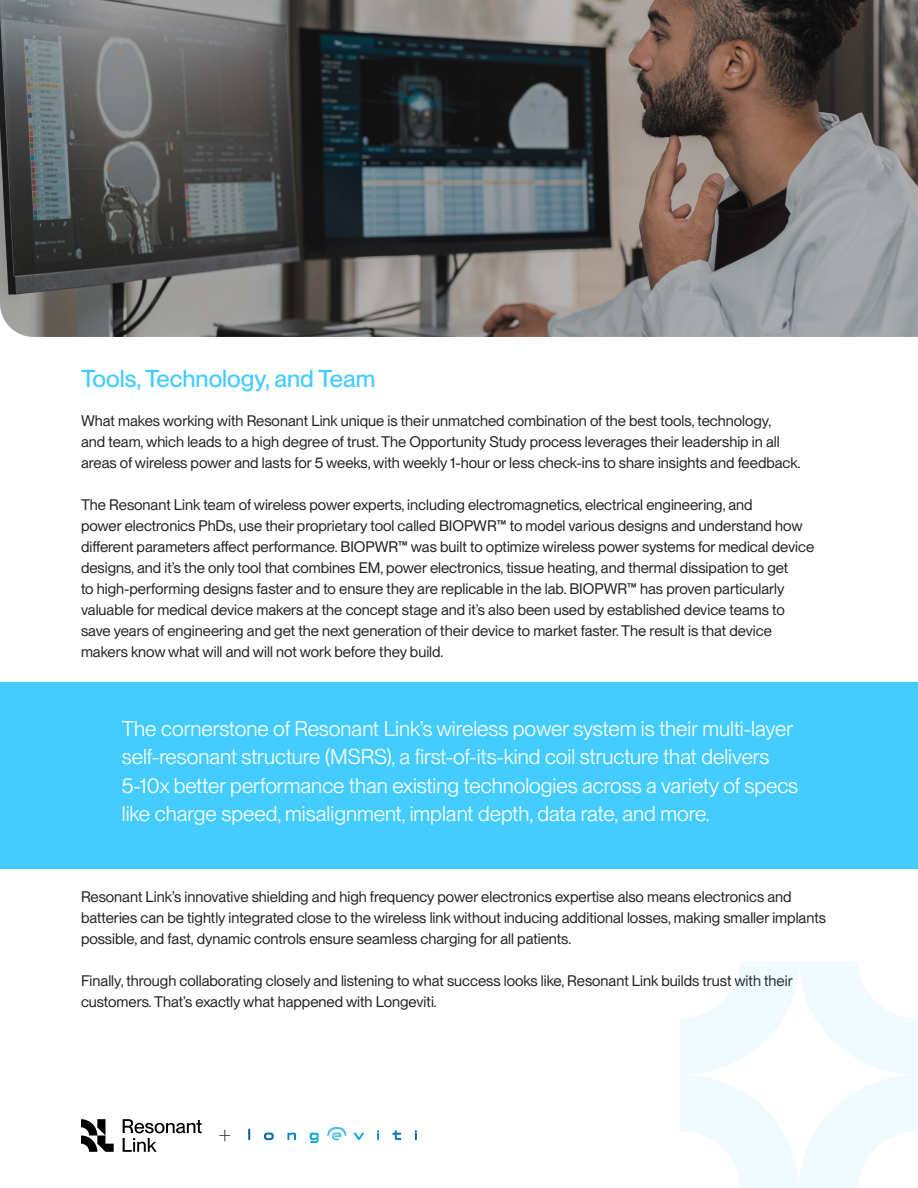
<style>
.page{position:relative;width:918px;height:1188px;background:#fff}
.page>*{position:absolute;margin:0;border:0;box-sizing:border-box;transform-origin:0 0}
.t1{font:100 26.1px "PP Neue Montreal";color:#231f20}
.t2{font:500 24px "PP Neue Montreal";color:#45ccff}
.t3{font:21px/28.5px "PP Neue Montreal";color:#fff}
.t4{font:15px/21px "PP Neue Montreal";color:#231f20}
</style>
<div class="page">
<svg style="left:0;top:0;width:918px;height:337px;background:#656362"></svg>
<div style="left:0;top:682px;width:918px;height:186px;background:#45ccff"></div>
<svg style="left:680px;top:962px;width:238px;height:226px;fill:#f0fbff"></svg>
<svg style="left:327px;top:1127px;width:19px;height:14px"></svg>
<svg style="left:392px;top:1130px;width:9px;height:10px"></svg>
<svg style="left:353px;top:1133px;width:11px;height:7px"></svg>
<svg style="left:248px;top:1129px;width:2px;height:11px"></svg>
<svg style="left:264px;top:1132px;width:10px;height:8px"></svg>
<svg style="left:287px;top:1132px;width:9px;height:8px"></svg>
<svg style="left:309px;top:1132px;width:10px;height:11px"></svg>
<svg style="left:415px;top:1130px;width:2px;height:10px"></svg>
<svg style="left:377px;top:1130px;width:2px;height:10px"></svg>
<svg style="left:81px;top:1119px;width:121px;height:33px"></svg>
<p class="t2" style="left:81px;top:364px;width:296px">Tools, Technology, and Team</p>
<p class="t4" style="left:81px;top:410px;width:721px">What makes working with Resonant Link unique is their unmatched combination of the best tools, technology,<br>and team, which leads to a high degree of trust. The Opportunity Study process leverages their leadership in all areas of wireless power and lasts for 5 weeks, with weekly 1-hour or less check-ins to share insights and feedback.</p>
<p class="t4" style="left:81px;top:494px;width:735px">The Resonant Link team of wireless power experts, including electromagnetics, electrical engineering, and<br>power electronics PhDs, use their proprietary tool called BIOPWR™ to model various designs and understand how different parameters affect performance. BIOPWR™ was built to optimize wireless power systems for medical device designs, and it’s the only tool that combines EM, power electronics, tissue heating, and thermal dissipation to get<br>to high-performing designs faster and to ensure they are replicable in the lab. BIOPWR™ has proven particularly valuable for medical device makers at the concept stage and it’s also been used by established device teams to save years of engineering and get the next generation of their device to market faster. The result is that device makers know what will and will not work before they build.</p>
<p class="t3" style="left:122px;top:714px;width:678px">The cornerstone of Resonant Link’s wireless power system is their multi-layer self-resonant structure (MSRS), a first-of-its-kind coil structure that delivers 5-10x better performance than existing technologies across a variety of specs like charge speed, misalignment, implant depth, data rate, and more.</p>
<p class="t4" style="left:81px;top:886px;width:746px">Resonant Link’s innovative shielding and high frequency power electronics expertise also means electronics and batteries can be tightly integrated close to the wireless link without inducing additional losses, making smaller implants possible, and fast, dynamic controls ensure seamless charging for all patients.</p>
<p class="t4" style="left:81px;top:970px;width:713px">Finally, through collaborating closely and listening to what success looks like, Resonant Link builds trust with their customers. That’s exactly what happened with Longeviti.</p>
<h1 class="t1" style="left:218px;top:1120px;width:15px">+</h1>
</div>
